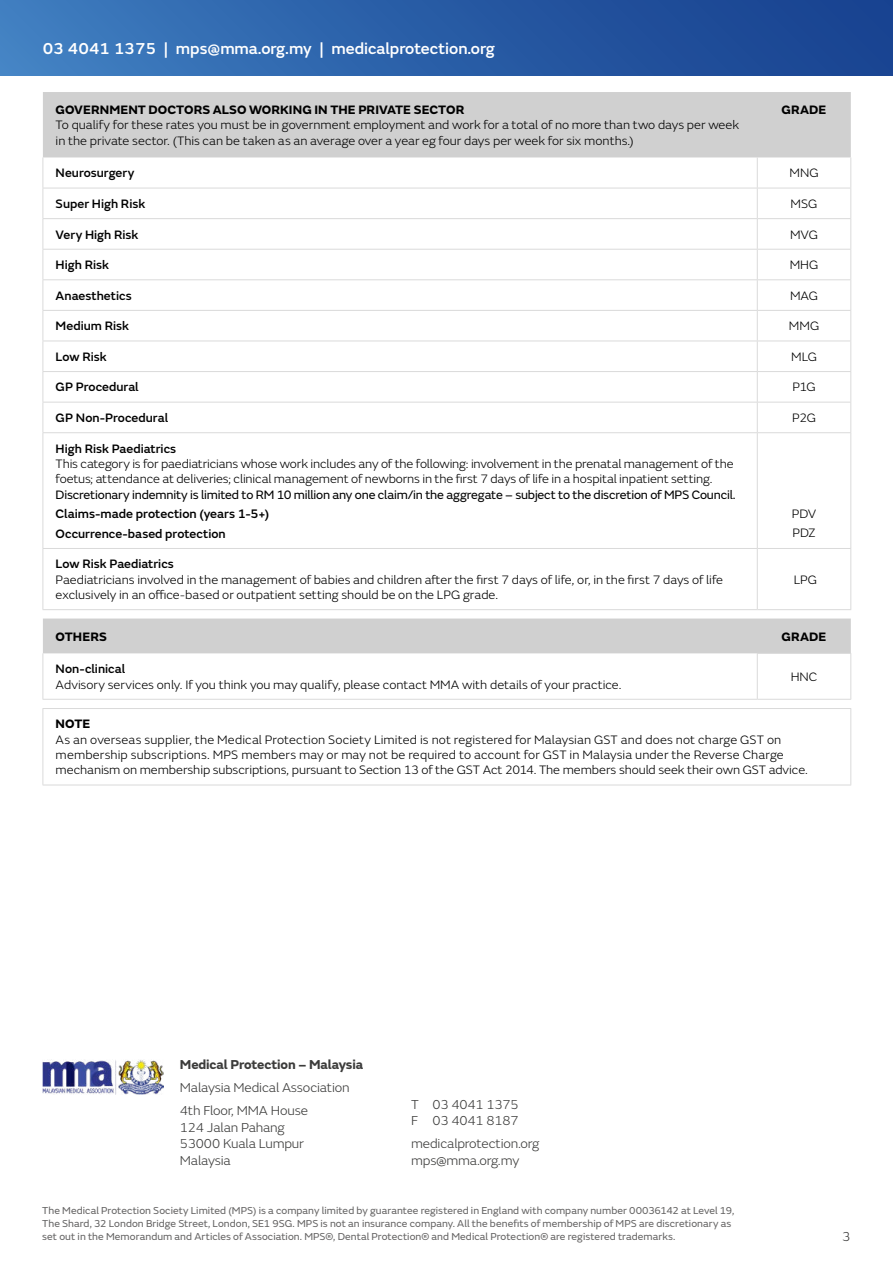
<style>
.page{position:relative;width:893px;height:1263px;background:#fff}
.page>*{position:absolute;margin:0;border:0;box-sizing:border-box;transform-origin:0 0}
.t1{font:500 16.5px "FS Emeric";color:#fff}
.t2{font:300 13.5px/16.5px "FS Emeric";letter-spacing:-.01em;color:#3c3c3b}
.t3{font:700 13.5px "FS Emeric";letter-spacing:-.01em;color:#3c3c3b}
.t4{font:500 12.9px "FS Emeric";color:#000}
.t5{font:300 12.75px/15.3px "FS Emeric";color:#000}
.t6{font:500 12.75px "FS Emeric";color:#000}
.t7{font:12.75px "FS Emeric";letter-spacing:-.015em;color:#000}
.t8{font:700 12.75px "FS Emeric";color:#000}
.t9{font:10.5px/12.6px "FS Emeric";letter-spacing:.005em;color:#646363}
</style>
<div class="page">
<div style="left:0;top:0;width:893px;height:76px;background:linear-gradient(to right,#3f7ec0,#153e8d)"></div>
<div style="left:43px;top:92px;width:808px;height:65px;background:#d0d0d0"></div>
<hr style="left:850px;top:157px;width:1px;height:31px;background:#dadada">
<hr style="left:850px;top:188px;width:1px;height:30px;background:#dadada">
<hr style="left:850px;top:219px;width:1px;height:30px;background:#dadada">
<svg style="left:850px;top:250px;width:1px;height:29px"></svg>
<hr style="left:850px;top:280px;width:1px;height:30px;background:#dadada">
<hr style="left:850px;top:311px;width:1px;height:30px;background:#dadada">
<hr style="left:850px;top:341px;width:1px;height:30px;background:#dadada">
<hr style="left:850px;top:372px;width:1px;height:30px;background:#dadada">
<hr style="left:850px;top:402px;width:1px;height:30px;background:#dadada">
<hr style="left:757px;top:433px;width:1px;height:115px;background:#dadada">
<hr style="left:850px;top:433px;width:1px;height:115px;background:#dadada">
<hr style="left:757px;top:549px;width:1px;height:60px;background:#dadada">
<hr style="left:850px;top:549px;width:1px;height:60px;background:#dadada">
<hr style="left:757px;top:188px;width:94px;height:1px;background:#dadada">
<hr style="left:757px;top:218px;width:94px;height:1px;background:#dadada">
<hr style="left:757px;top:249px;width:94px;height:1px;background:#dadada">
<hr style="left:757px;top:279px;width:94px;height:1px;background:#dadada">
<hr style="left:757px;top:310px;width:94px;height:1px;background:#dadada">
<hr style="left:757px;top:341px;width:94px;height:1px;background:#dadada">
<hr style="left:757px;top:371px;width:94px;height:1px;background:#dadada">
<hr style="left:757px;top:402px;width:94px;height:1px;background:#dadada">
<hr style="left:757px;top:432px;width:94px;height:1px;background:#dadada">
<hr style="left:757px;top:548px;width:94px;height:1px;background:#dadada">
<hr style="left:757px;top:609px;width:94px;height:1px;background:#dadada">
<hr style="left:43px;top:157px;width:1px;height:31px;background:#dadada">
<hr style="left:757px;top:157px;width:1px;height:31px;background:#dadada">
<hr style="left:43px;top:188px;width:1px;height:30px;background:#dadada">
<hr style="left:757px;top:188px;width:1px;height:30px;background:#dadada">
<hr style="left:43px;top:219px;width:1px;height:30px;background:#dadada">
<hr style="left:757px;top:219px;width:1px;height:30px;background:#dadada">
<svg style="left:43px;top:250px;width:1px;height:29px"></svg>
<svg style="left:757px;top:250px;width:1px;height:29px"></svg>
<hr style="left:43px;top:280px;width:1px;height:30px;background:#dadada">
<hr style="left:757px;top:280px;width:1px;height:30px;background:#dadada">
<hr style="left:43px;top:311px;width:1px;height:30px;background:#dadada">
<hr style="left:757px;top:311px;width:1px;height:30px;background:#dadada">
<hr style="left:43px;top:341px;width:1px;height:30px;background:#dadada">
<hr style="left:757px;top:341px;width:1px;height:30px;background:#dadada">
<hr style="left:43px;top:372px;width:1px;height:30px;background:#dadada">
<hr style="left:757px;top:372px;width:1px;height:30px;background:#dadada">
<hr style="left:43px;top:402px;width:1px;height:30px;background:#dadada">
<hr style="left:757px;top:402px;width:1px;height:30px;background:#dadada">
<hr style="left:43px;top:433px;width:1px;height:115px;background:#dadada">
<hr style="left:43px;top:549px;width:1px;height:60px;background:#dadada">
<hr style="left:43px;top:188px;width:714px;height:1px;background:#dadada">
<hr style="left:43px;top:218px;width:714px;height:1px;background:#dadada">
<hr style="left:43px;top:249px;width:714px;height:1px;background:#dadada">
<hr style="left:43px;top:279px;width:714px;height:1px;background:#dadada">
<hr style="left:43px;top:310px;width:714px;height:1px;background:#dadada">
<hr style="left:43px;top:341px;width:714px;height:1px;background:#dadada">
<hr style="left:43px;top:371px;width:714px;height:1px;background:#dadada">
<hr style="left:43px;top:402px;width:714px;height:1px;background:#dadada">
<hr style="left:43px;top:432px;width:714px;height:1px;background:#dadada">
<hr style="left:43px;top:548px;width:714px;height:1px;background:#dadada">
<hr style="left:43px;top:609px;width:714px;height:1px;background:#dadada">
<div style="left:43px;top:618px;width:808px;height:35px;background:#d0d0d0"></div>
<hr style="left:757px;top:654px;width:1px;height:45px;background:#dadada">
<hr style="left:850px;top:654px;width:1px;height:45px;background:#dadada">
<hr style="left:757px;top:653px;width:94px;height:1px;background:#dadada">
<hr style="left:757px;top:699px;width:94px;height:1px;background:#dadada">
<hr style="left:43px;top:653px;width:1px;height:46px;background:#dadada">
<hr style="left:43px;top:699px;width:714px;height:1px;background:#dadada">
<hr style="left:43px;top:708px;width:808px;height:1px;background:#dadada">
<hr style="left:43px;top:709px;width:1px;height:76px;background:#dadada">
<hr style="left:850px;top:709px;width:1px;height:76px;background:#dadada">
<hr style="left:43px;top:785px;width:808px;height:1px;background:#dadada">
<img style="left:43px;top:1059px;width:120px;height:36px">
<p class="t1" style="left:43px;top:36px;width:453px">03 4041 1375 | mps@mma.org.my | medicalprotection.org</p>
<p class="t8" style="left:56px;top:100px;width:410px">GOVERNMENT DOCTORS ALSO WORKING IN THE PRIVATE SECTOR</p>
<p class="t5" style="left:56px;top:117px;width:685px">To qualify for these rates you must be in government employment and work for a total of no more than two days per week in the private sector. (This can be taken as an average over a year eg four days per week for six months.)</p>
<p class="t8" style="left:782px;top:100px;width:46px">GRADE</p>
<p class="t6" style="left:56px;top:164px;width:80px">Neurosurgery</p>
<p class="t5" style="left:789px;top:165px;width:31px">MNG</p>
<p class="t6" style="left:56px;top:194px;width:91px">Super High Risk</p>
<p class="t5" style="left:791px;top:196px;width:28px">MSG</p>
<p class="t6" style="left:56px;top:225px;width:84px">Very High Risk</p>
<p class="t5" style="left:790px;top:226px;width:29px">MVG</p>
<p class="t6" style="left:56px;top:255px;width:55px">High Risk</p>
<p class="t5" style="left:790px;top:257px;width:30px">MHG</p>
<p class="t6" style="left:56px;top:286px;width:78px">Anaesthetics</p>
<p class="t5" style="left:790px;top:287px;width:29px">MAG</p>
<p class="t6" style="left:56px;top:317px;width:75px">Medium Risk</p>
<p class="t5" style="left:789px;top:318px;width:32px">MMG</p>
<p class="t6" style="left:56px;top:347px;width:52px">Low Risk</p>
<p class="t5" style="left:791px;top:348px;width:27px">MLG</p>
<p class="t6" style="left:56px;top:378px;width:85px">GP Procedural</p>
<p class="t5" style="left:792px;top:379px;width:25px">P1G</p>
<p class="t6" style="left:56px;top:408px;width:114px">GP Non-Procedural</p>
<p class="t5" style="left:792px;top:410px;width:25px">P2G</p>
<p class="t6" style="left:56px;top:439px;width:122px">High Risk Paediatrics</p>
<p class="t5" style="left:56px;top:455px;width:679px">This category is for paediatricians whose work includes any of the following: involvement in the prenatal management of the foetus; attendance at deliveries; clinical management of newborns in the first 7 days of life in a hospital inpatient setting.</p>
<p class="t7" style="left:56px;top:485px;width:682px">Discretionary indemnity is limited to RM 10 million any one claim/in the aggregate – subject to the discretion of MPS Council.</p>
<p class="t4" style="left:56px;top:504px;width:215px">Claims-made protection (years 1-5+)</p>
<p class="t6" style="left:56px;top:524px;width:172px">Occurrence-based protection</p>
<p class="t5" style="left:792px;top:504px;width:26px;line-height:18.5px">PDV<br>PDZ</p>
<p class="t6" style="left:56px;top:555px;width:120px">Low Risk Paediatrics</p>
<p class="t5" style="left:56px;top:571px;width:669px">Paediatricians involved in the management of babies and children after the first 7 days of life, or, in the first 7 days of life exclusively in an office-based or outpatient setting should be on the LPG grade.</p>
<p class="t5" style="left:794px;top:571px;width:25px">LPG</p>
<p class="t8" style="left:56px;top:626px;width:53px">OTHERS</p>
<p class="t8" style="left:782px;top:626px;width:46px">GRADE</p>
<p class="t6" style="left:56px;top:659px;width:71px">Non-clinical</p>
<p class="t5" style="left:56px;top:676px;width:567px">Advisory services only. If you think you may qualify, please contact MMA with details of your practice.</p>
<p class="t5" style="left:791px;top:668px;width:28px">HNC</p>
<p class="t8" style="left:56px;top:714px;width:36px">NOTE</p>
<p class="t5" style="left:56px;top:731px;width:754px">As an overseas supplier, the Medical Protection Society Limited is not registered for Malaysian GST and does not charge GST on membership subscriptions. MPS members may or may not be required to account for GST in Malaysia under the Reverse Charge mechanism on membership subscriptions, pursuant to Section 13 of the GST Act 2014. The members should seek their own GST advice.</p>
<p class="t3" style="left:180px;top:1054px;width:185px">Medical Protection – Malaysia</p>
<p class="t2" style="left:180px;top:1076px;width:171px;line-height:23px">Malaysia Medical Association<br>4th Floor, MMA House</p>
<p class="t2" style="left:180px;top:1118px;width:126px">124 Jalan Pahang<br>53000 Kuala Lumpur<br>Malaysia</p>
<p class="t2" style="left:411px;top:1095px;width:109px">T 03 4041 1375<br>F 03 4041 8187</p>
<p class="t2" style="left:411px;top:1135px;width:130px">medicalprotection.org mps@mma.org.my</p>
<p class="t9" style="left:42px;top:1204px;width:694px">The Medical Protection Society Limited (MPS) is a company limited by guarantee registered in England with company number 00036142 at Level 19,<br>The Shard, 32 London Bridge Street, London, SE1 9SG. MPS is not an insurance company. All the benefits of membership of MPS are discretionary as set out in the Memorandum and Articles of Association. MPS®, Dental Protection® and Medical Protection® are registered trademarks.</p>
<p class="t2" style="left:842px;top:1228px;width:10px">3</p>
</div>
